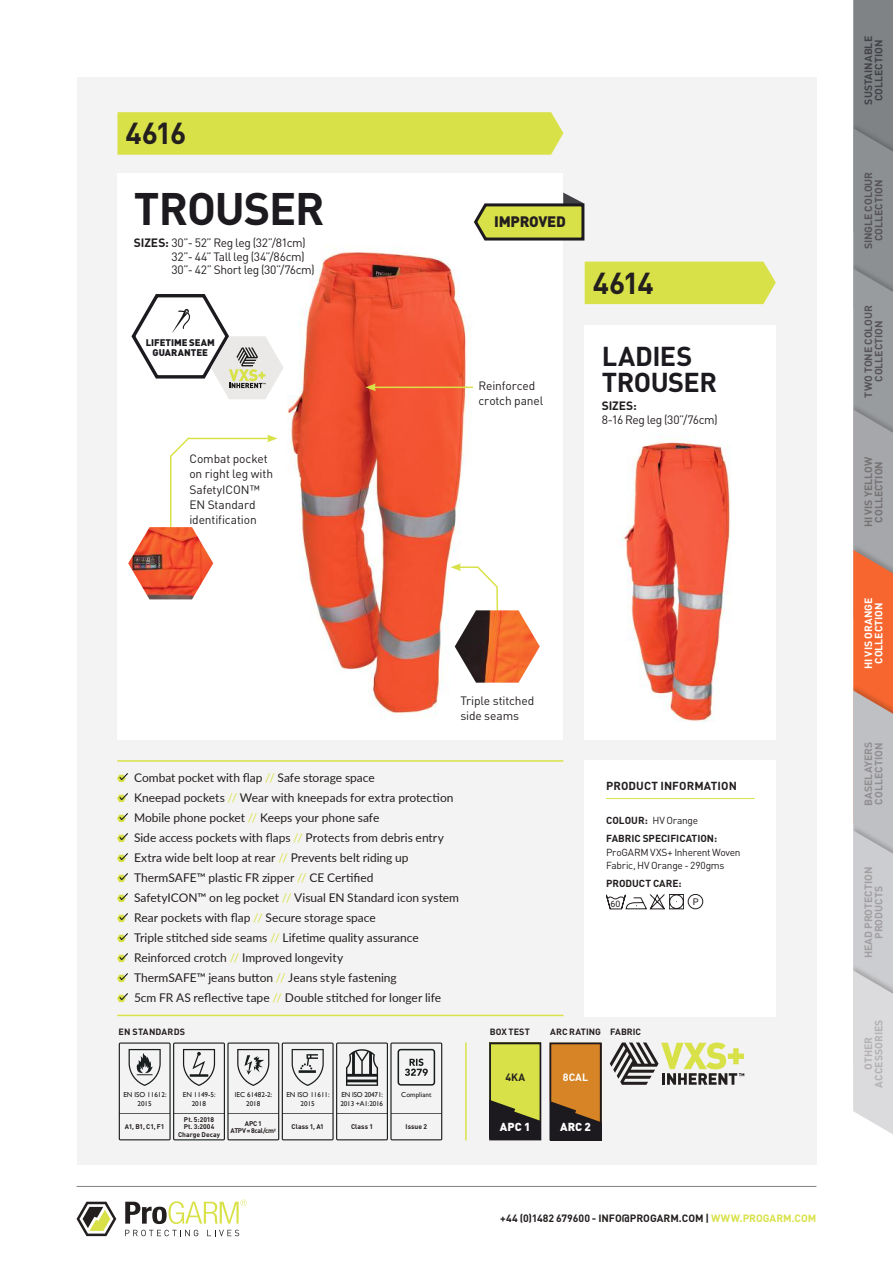
<style>
.page{position:relative;width:893px;height:1263px;background:#fff}
.page>*{position:absolute;margin:0;border:0;box-sizing:border-box;transform-origin:0 0}
.t1{font:700 45px "DIN";letter-spacing:-.025em;color:#1c1a1e}
.t2{font:700 30px "DIN";letter-spacing:-.06em;color:#241f1f}
.t3{font:700 27px/26.4px "DIN";letter-spacing:-.02em;color:#1c1a1e}
.t4{font:900 15px "DIN";letter-spacing:-.02em;color:#241f1f}
.t5{font:12px/20px "Lato";color:#241f1f}
.t6{font:12px/15px "DIN";letter-spacing:-.01em;color:#241f1f}
.t7{font:12px/13.6px "DIN";letter-spacing:-.03em;color:#241f1f}
.t8{font:12px "DIN";letter-spacing:-.035em;color:#241f1f}
.t9{font:700 12px "DIN";letter-spacing:-.01em;color:#241f1f}
.t10{font:700 11.55px "DIN";letter-spacing:.01em;color:#241f1f}
.t11{font:900 11.55px "DIN";letter-spacing:.015em;color:#fff}
.t12{font:700 10.5px "DIN";color:#241f1f}
.t13{font:700 10.5px/10.5px "DIN";color:#565459;text-align:center}
.t14{font:700 10.5px/10.5px "DIN";color:#fff;text-align:center}
.t15{font:700 10.5px/10.5px "DIN";color:#a19fa1;text-align:center}
.t16{font:700 10.5px/10.5px "DIN";color:#767375;text-align:center}
.t17{font:700 10.5px/10.5px "DIN";color:#424348;text-align:center}
.t18{font:700 10.5px/10.5px "DIN";color:#908e91}
.t19{font:700 10.5px/10.5px "DIN";color:#b3b1b4;text-align:center}
.t20{font:700 10.2px/17.7px "DIN";color:#241f1f}
.t21{font:10.2px/13.5px "DIN";letter-spacing:-.025em;color:#241f1f}
.t22{font:900 9.6px/10.9px "DIN";color:#1c1a1e;text-align:center}
.t23{font:9.3px "Roboto";color:#241f1f}
.t24{font:700 9px "DIN";letter-spacing:.01em;color:#241f1f}
.t25{font:8.85px "Roboto";color:#241f1f}
.t26{font:7.05px/8.6px "Gill Sans";color:#171b1c;text-align:center}
.t27{font:7.05px/8.6px "Gill Sans";letter-spacing:-.02em;color:#171b1c}
.t28{font:700 6.75px/7.5px "DIN";letter-spacing:.005em;color:#241f1f;text-align:center}
.t29{font:700 6.75px/7.5px "DIN";letter-spacing:-.03em;color:#241f1f;text-align:center}
.s1{font-weight:700}
.s2{color:#d8e248}
.s3{font-weight:400}
.s4{font-size:6px}
</style>
<div class="page">
<svg style="left:853px;top:0;width:40px;height:1134px;background:#b5a4a0"></svg>
<div style="left:77px;top:77px;width:739px;height:1088px;background:#f4f3f3"></div>
<div style="left:117px;top:173px;width:446px;height:567px;background:#fff"></div>
<img style="left:267px;top:248px;width:206px;height:468px">
<svg style="left:170px;top:435px;width:108px;height:97px"></svg>
<img style="left:128px;top:527px;width:85px;height:72px">
<svg style="left:117px;top:773px;width:11px;height:9px"></svg>
<svg style="left:117px;top:793px;width:11px;height:9px"></svg>
<svg style="left:117px;top:813px;width:11px;height:9px"></svg>
<svg style="left:117px;top:833px;width:11px;height:9px"></svg>
<svg style="left:117px;top:853px;width:11px;height:9px"></svg>
<svg style="left:117px;top:873px;width:11px;height:9px"></svg>
<svg style="left:117px;top:893px;width:11px;height:9px"></svg>
<svg style="left:117px;top:913px;width:11px;height:9px"></svg>
<svg style="left:117px;top:933px;width:11px;height:9px"></svg>
<svg style="left:117px;top:953px;width:11px;height:9px"></svg>
<svg style="left:117px;top:973px;width:11px;height:9px"></svg>
<svg style="left:117px;top:993px;width:11px;height:9px"></svg>
<hr style="left:118px;top:760px;width:445px;height:2px;background:#d8e248">
<hr style="left:118px;top:1015px;width:445px;height:1px;background:#d8e248">
<div style="left:585px;top:325px;width:191px;height:415px;background:#fff"></div>
<img style="left:621px;top:433px;width:110px;height:289px">
<div style="left:585px;top:760px;width:191px;height:256px;background:#fff"></div>
<hr style="left:606px;top:798px;width:149px;height:1px;background:#d8e248">
<svg style="left:450px;top:563px;width:49px;height:68px"></svg>
<img style="left:455px;top:610px;width:85px;height:73px">
<hr style="left:374px;top:387px;width:99px;height:1px;background:#d8e248">
<svg style="left:365px;top:383px;width:11px;height:8px"></svg>
<div style="left:688px;top:894px;width:15px;height:15px;border:1px solid #241f1f;border-radius:50%"></div>
<svg style="left:606px;top:894px;width:78px;height:15px"></svg>
<svg style="left:131px;top:291px;width:153px;height:108px"></svg>
<div style="left:585px;top:262px;width:191px;height:42px;background:#d8e248"></div>
<div style="left:117px;top:112px;width:446px;height:43px;background:#d8e248"></div>
<svg style="left:474px;top:193px;width:111px;height:48px"></svg>
<div style="left:489px;top:1042px;width:52px;height:97px;background:#1c1a1e"></div>
<svg style="left:492px;top:1045px;width:46px;height:75px;background:#bfc842"></svg>
<div style="left:489px;top:1042px;width:52px;height:98px;border:2px solid #1c1a1e"></div>
<div style="left:550px;top:1043px;width:52px;height:97px;background:#1c1a1e"></div>
<svg style="left:552px;top:1045px;width:47px;height:77px;background:#bc7524"></svg>
<div style="left:549px;top:1042px;width:53px;height:98px;border:2px solid #1c1a1e"></div>
<hr style="left:465px;top:1042px;width:2px;height:98px;background:#d8e248">
<svg style="left:610px;top:1042px;width:134px;height:43px"></svg>
<svg style="left:119px;top:1042px;width:323px;height:98px"></svg>
<svg style="left:125px;top:1199px;width:122px;height:25px"></svg>
<svg style="left:125px;top:1230px;width:73px;height:6px"></svg>
<svg style="left:207px;top:1230px;width:32px;height:6px"></svg>
<svg style="left:77px;top:1202px;width:39px;height:34px"></svg>
<hr style="left:77px;top:1186px;width:739px;height:1px;background:#808386">
<h2 class="t2" style="left:126px;top:114px;width:62px">4616</h2>
<h1 class="t1" style="left:134px;top:179px;width:192px">TROUSER</h1>
<p class="t7" style="left:171px;top:236px;width:145px;text-indent:-38px"><span class="s1">SIZES:</span> 30”- 52” Reg leg (32”/81cm)<br>32”- 44” Tall leg (34”/86cm)<br>30”- 42” Short leg (30”/76cm)</p>
<p class="t22" style="left:146px;top:336px;width:71px">LIFETIME SEAM<br>GUARANTEE</p>
<p class="t6" style="left:189px;top:451px;width:85px">Combat pocket on right leg with<br>SafetyICON™<br>EN Standard identification</p>
<p class="t4" style="left:494px;top:212px;width:73px">IMPROVED</p>
<p class="t6" style="left:479px;top:378px;width:66px">Reinforced crotch panel</p>
<h2 class="t2" style="left:593px;top:263px;width:63px">4614</h2>
<h3 class="t3" style="left:602px;top:342px;width:117px">LADIES<br>TROUSER</h3>
<p class="t9" style="left:602px;top:398px;width:36px">SIZES:</p>
<p class="t8" style="left:602px;top:412px;width:117px">8-16 Reg leg (30”/76cm)</p>
<p class="t6" style="left:460px;top:693px;width:76px">Triple stitched side seams</p>
<p class="t5" style="left:134px;top:767px;width:327px">Combat pocket with flap <span class="s2">//</span> Safe storage space<br>Kneepad pockets <span class="s2">//</span> Wear with kneepads for extra protection Mobile phone pocket <span class="s2">//</span> Keeps your phone safe<br>Side access pockets with flaps <span class="s2">//</span> Protects from debris entry Extra wide belt loop at rear <span class="s2">//</span> Prevents belt riding up ThermSAFE™ plastic FR zipper <span class="s2">//</span> CE Certified<br>SafetyICON™ on leg pocket <span class="s2">//</span> Visual EN Standard icon system Rear pockets with flap <span class="s2">//</span> Secure storage space<br>Triple stitched side seams <span class="s2">//</span> Lifetime quality assurance Reinforced crotch <span class="s2">//</span> Improved longevity<br>ThermSAFE™ jeans button <span class="s2">//</span> Jeans style fastening<br>5cm FR AS reflective tape <span class="s2">//</span> Double stitched for longer life</p>
<p class="t10" style="left:606px;top:778px;width:132px">PRODUCT INFORMATION</p>
<p class="t20" style="left:606px;top:811px;width:113px">COLOUR: <span class="s3">HV Orange<br></span>FABRIC SPECIFICATION:</p>
<p class="t21" style="left:606px;top:845px;width:136px">ProGARM VXS+ Inherent Woven<br>Fabric, HV Orange - 290gms</p>
<p class="t20" style="left:606px;top:874px;width:77px">PRODUCT CARE:</p>
<p class="t25" style="left:611px;top:898px;width:11px">60</p>
<p class="t23" style="left:693px;top:895px;width:7px">P</p>
<p class="t24" style="left:119px;top:1026px;width:68px">EN STANDARDS</p>
<p class="t24" style="left:490px;top:1026px;width:42px">BOX TEST</p>
<p class="t24" style="left:550px;top:1026px;width:92px">ARC RATING FABRIC</p>
<p class="t12" style="left:505px;top:1070px;width:21px">4KA</p>
<p class="t14" style="left:563px;top:1071px;width:27px">8CAL</p>
<p class="t26" style="left:123px;top:1090px;width:45px">EN ISO 11612:<br>2015</p>
<p class="t26" style="left:183px;top:1090px;width:34px">EN 1149-5:<br>2018</p>
<p class="t26" style="left:235px;top:1090px;width:39px">IEC 61482-2:<br>2018</p>
<p class="t26" style="left:286px;top:1090px;width:45px">EN ISO 11611:<br>2015</p>
<p class="t27" style="left:340px;top:1090px;width:44px">EN ISO 20471:<br>2013 +A1:2016</p>
<p class="t26" style="left:401px;top:1090px;width:32px">Compliant</p>
<p class="t29" style="left:231px;top:1119px;width:47px">APC 1<br>ATPV = 8cal/cm<span class="s4">²</span></p>
<p class="t28" style="left:291px;top:1123px;width:34px">Class 1, A1</p>
<p class="t28" style="left:351px;top:1123px;width:23px">Class 1</p>
<p class="t28" style="left:406px;top:1123px;width:23px">Issue 2</p>
<p class="t28" style="left:178px;top:1115px;width:43px">Pt. 5:2018<br>Pt. 3:2004<br>Charge Decay</p>
<p class="t28" style="left:125px;top:1123px;width:41px">A1, B1, C1, F1</p>
<p class="t11" style="left:500px;top:1119px;width:32px">APC 1</p>
<p class="t11" style="left:560px;top:1119px;width:32px">ARC 2</p>
<p class="t12" style="left:500px;top:1211px;width:318px">+44 (0)1482 679600 - INFO@PROGARM.COM | <span class="s2">WWW.PROGARM.COM</span></p>
<p class="t17" style="left:862px;top:105px;width:70px;rotate:-90deg">SUSTAINABLE<br>COLLECTION</p>
<p class="t13" style="left:862px;top:249px;width:79px;rotate:-90deg">SINGLE COLOUR<br>COLLECTION</p>
<p class="t13" style="left:862px;top:398px;width:94px;rotate:-90deg">TWO TONE COLOUR<br>COLLECTION</p>
<p class="t16" style="left:862px;top:527px;width:72px;rotate:-90deg">HI VIS YELLOW<br>COLLECTION</p>
<p class="t14" style="left:862px;top:669px;width:73px;rotate:-90deg">HI VIS ORANGE<br>COLLECTION</p>
<p class="t18" style="left:862px;top:806px;width:66px;rotate:-90deg">BASELAYERS<br>COLLECTION</p>
<p class="t15" style="left:862px;top:958px;width:93px;rotate:-90deg">HEAD PROTECTION<br>PRODUCTS</p>
<p class="t19" style="left:862px;top:1088px;width:70px;rotate:-90deg">OTHER<br>ACCESSORIES</p>
</div>
